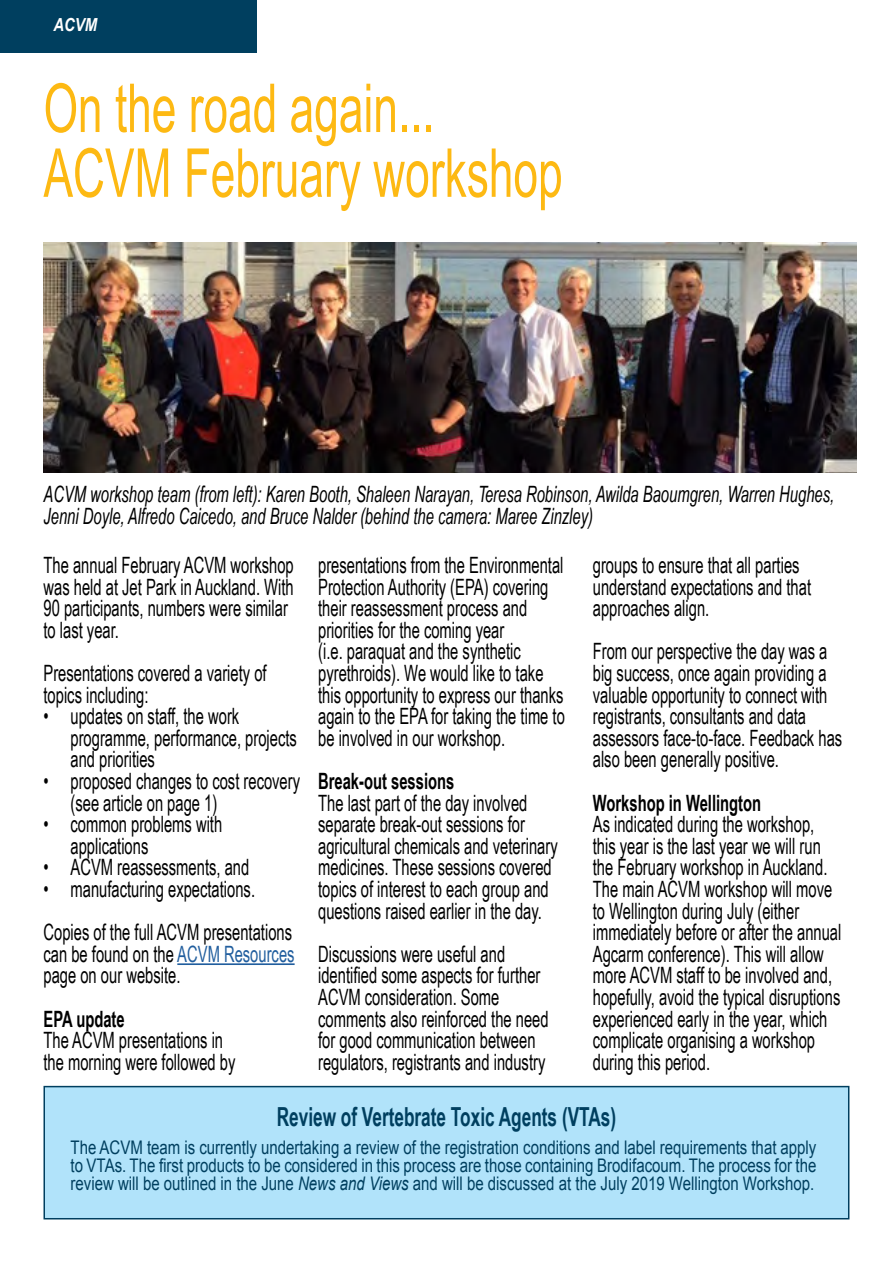
<style>
.page{position:relative;width:893px;height:1263px;background:#fff}
.page>*{position:absolute;margin:0;border:0;box-sizing:border-box;transform-origin:0 0}
.t1{font:67.5px/64.8px "Arial Narrow";color:#fdb913;scale:.8 1}
.t2{font:700 26.25px "Arial Narrow";color:#003f5f;scale:.8 1}
.t3{font:22.5px/21.6px "Arial Narrow";color:#000;scale:.8 1}
.t4{font:italic 22.5px/21.6px "Arial Narrow";color:#000;scale:.8 1}
.t5{font:700 22.5px "Arial Narrow";color:#000;scale:.8 1}
.t6{font:18.75px/18px "Arial";color:#003f5f;text-align:justify;scale:.8 1}
.t7{font:italic 700 18px "Arial Narrow";color:#fff}
.s1{color:#215e9e}
.s2{font-style:italic}
</style>
<div class="page">
<div style="left:0;top:0;width:257px;height:52px;background:#003f5f"></div>
<hr style="left:177px;top:963px;width:118px;height:2px;background:#215e9e">
<img style="left:44px;top:242px;width:812px;height:231px">
<div style="left:44px;top:1086px;width:805px;height:133px;background:#b1e3fa"></div>
<div style="left:44px;top:1086px;width:805px;height:133px;border:2px solid #003f5f"></div>
<p class="t7" style="left:54px;top:11px;width:45px">ACVM</p>
<h1 class="t1" style="left:44px;top:73px;width:651px">On the road again...<br>ACVM February workshop</h1>
<p class="t4" style="left:44px;top:483px;width:990px">ACVM workshop team (from left): Karen Booth, Shaleen Narayan, Teresa Robinson, Awilda Baoumgren, Warren Hughes,<br>Jenni Doyle, Alfredo Caicedo, and Bruce Nalder (behind the camera: Maree Zinzley)</p>
<p class="t3" style="left:44px;top:553px;width:314px">The annual February ACVM workshop was held at Jet Park in Auckland. With<br>90 participants, numbers were similar to last year.</p>
<p class="t3" style="left:44px;top:661px;width:280px">Presentations covered a variety of topics including:</p>
<p class="t3" style="left:70px;top:705px;width:285px;text-indent:-27px">• updates on staff, the work programme, performance, projects and priorities</p>
<p class="t3" style="left:70px;top:769px;width:289px;text-indent:-27px">• proposed changes to cost recovery (see article on page 1)</p>
<p class="t3" style="left:70px;top:813px;width:191px;text-indent:-27px">• common problems with applications</p>
<p class="t3" style="left:44px;top:856px;width:259px">• ACVM reassessments, and</p>
<p class="t3" style="left:44px;top:867px;width:312px;line-height:43.2px">• manufacturing expectations.<br>Copies of the full ACVM presentations</p>
<p class="t3" style="left:44px;top:942px;width:315px">can be found on the <span class="s1">ACVM Resources </span>page on our website.</p>
<p class="t5" style="left:44px;top:1002px;width:103px">EPA update</p>
<p class="t3" style="left:44px;top:1029px;width:241px">The ACVM presentations in the morning were followed by</p>
<p class="t3" style="left:318px;top:553px;width:310px">presentations from the Environmental Protection Authority (EPA) covering their reassessment process and priorities for the coming year<br>(i.e. paraquat and the synthetic pyrethroids). We would like to take this opportunity to express our thanks again to the EPA for taking the time to be involved in our workshop.</p>
<p class="t5" style="left:318px;top:764px;width:172px">Break-out sessions</p>
<p class="t3" style="left:318px;top:791px;width:301px">The last part of the day involved separate break-out sessions for agricultural chemicals and veterinary medicines. These sessions covered topics of interest to each group and questions raised earlier in the day.</p>
<p class="t3" style="left:318px;top:942px;width:290px">Discussions were useful and identified some aspects for further<br>ACVM consideration. Some comments also reinforced the need for good communication between regulators, registrants and industry</p>
<p class="t3" style="left:593px;top:553px;width:274px">groups to ensure that all parties understand expectations and that approaches align.</p>
<p class="t3" style="left:593px;top:640px;width:313px">From our perspective the day was a big success, once again providing a valuable opportunity to connect with registrants, consultants and data assessors face-to-face. Feedback has also been generally positive.</p>
<p class="t5" style="left:593px;top:786px;width:212px">Workshop in Wellington</p>
<p class="t3" style="left:593px;top:813px;width:312px">As indicated during the workshop, this year is the last year we will run the February workshop in Auckland.<br>The main ACVM workshop will move to Wellington during July (either immediately before or after the annual Agcarm conference). This will allow more ACVM staff to be involved and, hopefully, avoid the typical disruptions experienced early in the year, which complicate organising a workshop during this period.</p>
<p class="t2" style="left:277px;top:1096px;width:426px">Review of Vertebrate Toxic Agents (VTAs)</p>
<p class="t6" style="left:70px;top:1139px;width:934px">The ACVM team is currently undertaking a review of the registration conditions and label requirements that apply to VTAs. The first products to be considered in this process are those containing Brodifacoum. The process for the review will be outlined in the June <span class="s2">News and Views</span> and will be discussed at the July 2019 Wellington Workshop.</p>
</div>
